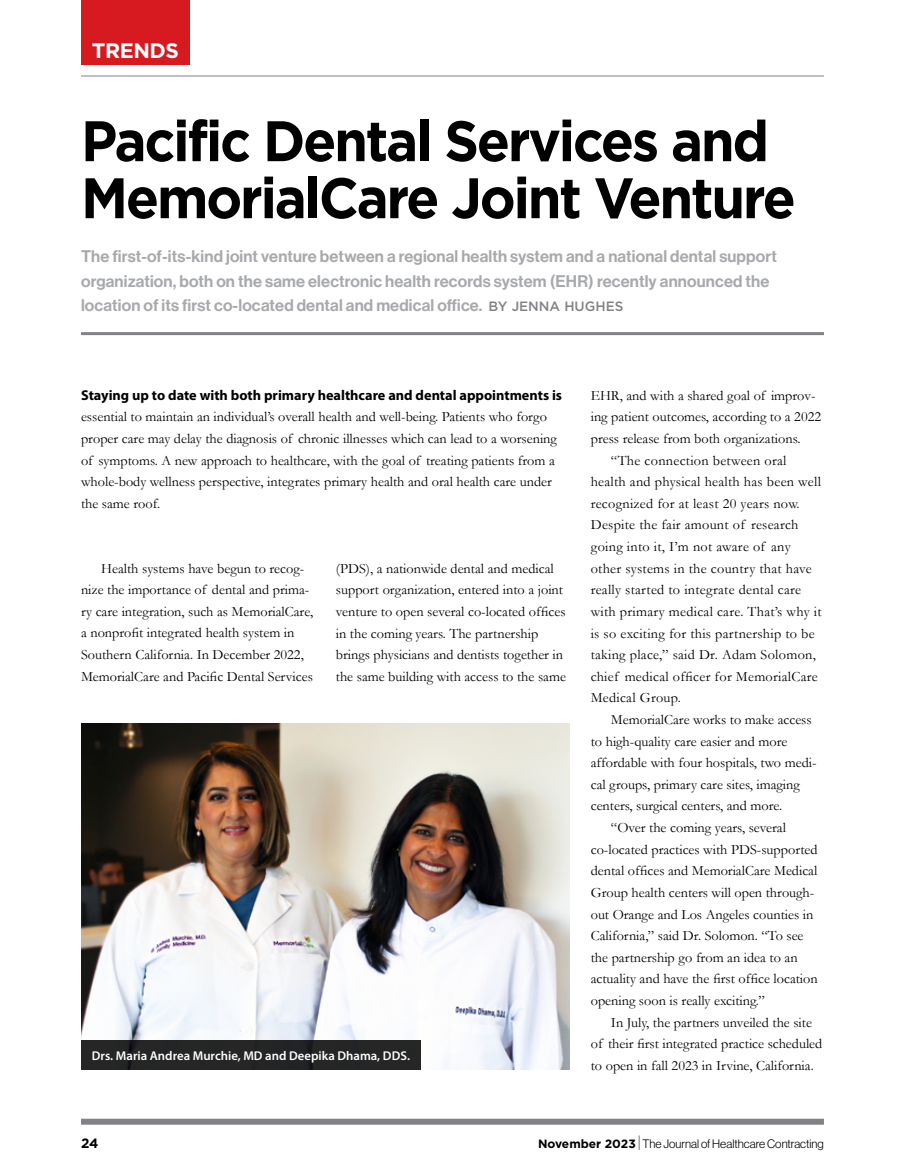
<style>
.page{position:relative;width:905px;height:1175px;background:#fff}
.page>*{position:absolute;margin:0;border:0;box-sizing:border-box;transform-origin:0 0}
.t1{font:700 57px/57px "Gotham";letter-spacing:-.04em;color:#000;scale:.95 1}
.t2{font:700 21px "Gotham";letter-spacing:-.02em;color:#fff}
.t3{font:16.5px/24px "N Haas Grotesk DS Pro 65 Md";letter-spacing:.01em;color:#a7a9ac}
.t4{font:14.25px/21.6px "Garamond";color:#000}
.t5{font:14.25px "Garamond";letter-spacing:.02em;color:#000}
.t6{font:700 14.25px "Myriad Pro";color:#000}
.t7{font:700 13.5px "Gotham";color:#000}
.t8{font:600 12.75px "Myriad Pro";color:#fff}
.t9{font:12px "N Haas Grotesk DS Pro 45 Lt";color:#000}
.s1{font-family:"Gotham";font-weight:500;font-size:13.5px;color:#808285}
.s2{font-family:"Gotham";font-weight:700}
.s3{font-family:"N Haas Grotesk DS Pro 25 Th";font-size:16.5px}
</style>
<div class="page">
<hr style="left:81px;top:76px;width:743px;height:1px;background:#808285">
<div style="left:81px;top:0;width:109px;height:65px;background:#d71920"></div>
<hr style="left:81px;top:332px;width:743px;height:3px;background:#808285">
<img style="left:81px;top:724px;width:488px;height:345px">
<div style="left:81px;top:1040px;width:340px;height:29px;background:#252626"></div>
<div style="left:81px;top:1118px;width:743px;height:6px;background:#808285"></div>
<h2 class="t2" style="left:92px;top:38px;width:89px">TRENDS</h2>
<h1 class="t1" style="left:81px;top:111px;width:754px">Pacific Dental Services and<br>MemorialCare Joint Venture</h1>
<p class="t3" style="left:81px;top:245px;width:697px">The first-of-its-kind joint venture between a regional health system and a national dental support organization, both on the same electronic health records system (EHR) recently announced the location of its first co-located dental and medical office. <span class="s1">BY JENNA HUGHES</span></p>
<p class="t6" style="left:81px;top:387px;width:482px">Staying up to date with both primary healthcare and dental appointments is</p>
<p class="t4" style="left:81px;top:406px;width:477px">essential to maintain an individual’s overall health and well-being. Patients who forgo proper care may delay the diagnosis of chronic illnesses which can lead to a worsening of symptoms. A new approach to healthcare, with the goal of treating patients from a whole-body wellness perspective, integrates primary health and oral health care under the same roof.</p>
<p class="t4" style="left:81px;top:557px;width:234px;text-indent:20px">Health systems have begun to recog&shy;nize the importance of dental and prima&shy;ry care integration, such as MemorialCare, a nonprofit integrated health system in Southern California. In December 2022, MemorialCare and Pacific Dental Services</p>
<p class="t4" style="left:336px;top:557px;width:231px">(PDS), a nationwide dental and medical support organization, entered into a joint venture to open several co-located offices in the coming years. The partnership brings physicians and dentists together in the same building with access to the same</p>
<p class="t8" style="left:92px;top:1048px;width:319px">Drs. Maria Andrea Murchie, MD and Deepika Dhama, DDS.</p>
<p class="t4" style="left:590px;top:384px;width:226px">EHR, and with a shared goal of improv-</p>
<p class="t4" style="left:590px;top:406px;width:232px">ing patient outcomes, according to a 2022</p>
<p class="t4" style="left:590px;top:427px;width:211px">press release from both organizations.</p>
<p class="t5" style="left:611px;top:450px;width:177px">“The connection between oral</p>
<p class="t5" style="left:590px;top:472px;width:232px">health and physical health has been well</p>
<p class="t5" style="left:590px;top:494px;width:210px">recognized for at least 20 years now.</p>
<p class="t5" style="left:590px;top:515px;width:209px">Despite the fair amount of research</p>
<p class="t5" style="left:590px;top:537px;width:201px">going into it, I’m not aware of any</p>
<p class="t5" style="left:590px;top:558px;width:223px">other systems in the country that have</p>
<p class="t5" style="left:590px;top:580px;width:212px">really started to integrate dental care</p>
<p class="t5" style="left:590px;top:602px;width:232px">with primary medical care. That’s why it</p>
<p class="t5" style="left:590px;top:623px;width:225px">is so exciting for this partnership to be</p>
<p class="t5" style="left:590px;top:645px;width:227px">taking place,” said Dr. Adam Solomon,</p>
<p class="t5" style="left:590px;top:666px;width:228px">chief medical officer for MemorialCare</p>
<p class="t5" style="left:590px;top:688px;width:92px">Medical Group.</p>
<p class="t4" style="left:611px;top:708px;width:202px">MemorialCare works to make access</p>
<p class="t4" style="left:590px;top:730px;width:198px">to high-quality care easier and more</p>
<p class="t4" style="left:590px;top:751px;width:227px">affordable with four hospitals, two medi-</p>
<p class="t4" style="left:590px;top:773px;width:211px">cal groups, primary care sites, imaging</p>
<p class="t4" style="left:590px;top:794px;width:193px">centers, surgical centers, and more.</p>
<p class="t4" style="left:611px;top:816px;width:176px">“Over the coming years, several</p>
<p class="t4" style="left:590px;top:838px;width:228px">co-located practices with PDS-supported</p>
<p class="t4" style="left:590px;top:859px;width:228px">dental offices and MemorialCare Medical</p>
<p class="t4" style="left:590px;top:881px;width:225px">Group health centers will open through-</p>
<p class="t4" style="left:590px;top:902px;width:224px">out Orange and Los Angeles counties in</p>
<p class="t4" style="left:590px;top:924px;width:214px">California,” said Dr. Solomon. “To see</p>
<p class="t4" style="left:590px;top:946px;width:208px">the partnership go from an idea to an</p>
<p class="t4" style="left:590px;top:967px;width:228px">actuality and have the first office location</p>
<p class="t4" style="left:590px;top:989px;width:176px">opening soon is really exciting.”</p>
<p class="t4" style="left:611px;top:1010px;width:202px">In July, the partners unveiled the site</p>
<p class="t4" style="left:590px;top:1032px;width:233px">of their first integrated practice scheduled</p>
<p class="t4" style="left:590px;top:1054px;width:224px">to open in fall 2023 in Irvine, California.</p>
<p class="t7" style="left:81px;top:1135px;width:19px">24</p>
<p class="t9" style="left:538px;top:1137px;width:287px"><span class="s2">November 2023</span><span class="s3">|</span> The Journal of Healthcare Contracting</p>
</div>
